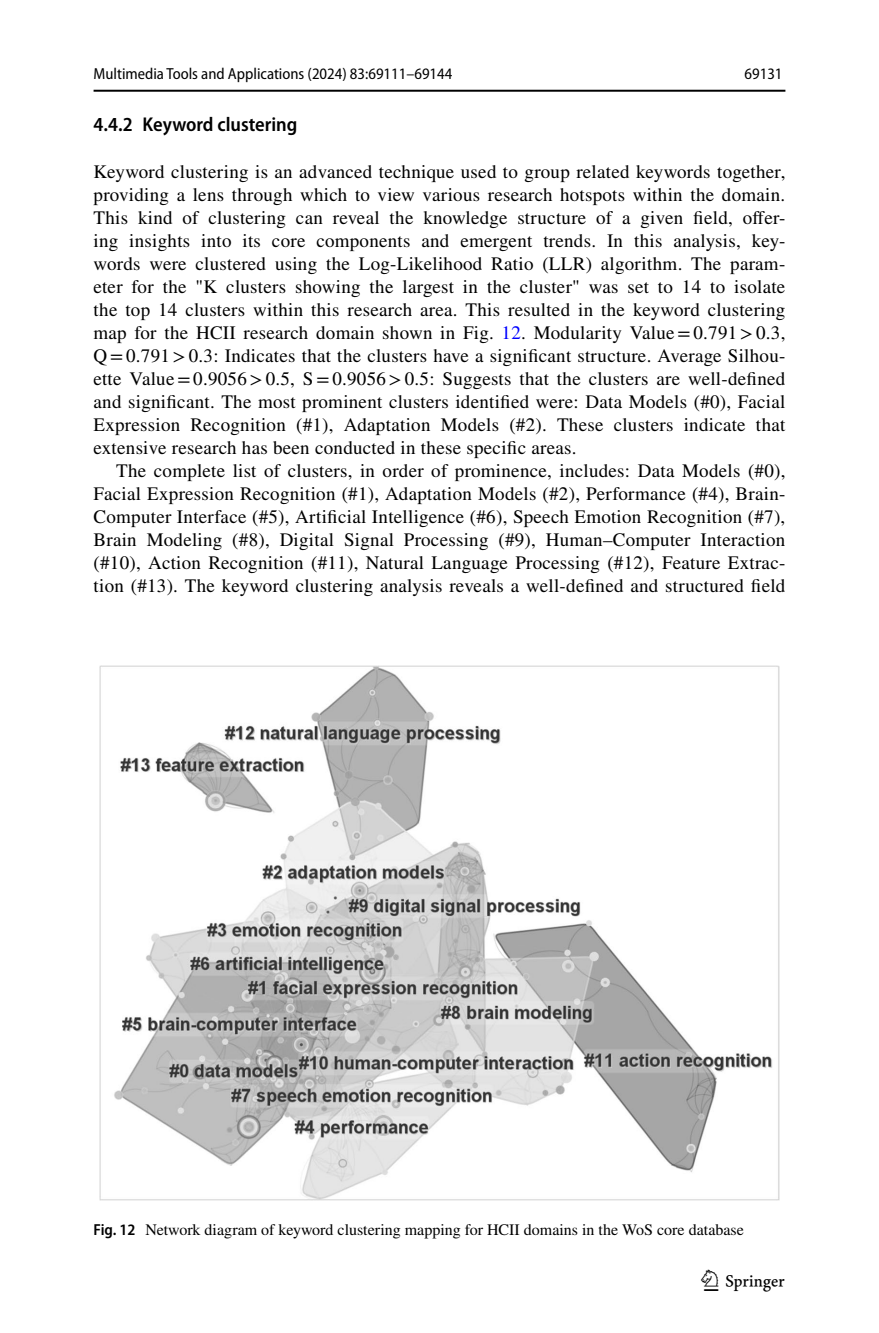
<style>
.page{position:relative;width:879px;height:1333px;background:#fff}
.page>*{position:absolute;margin:0;border:0;box-sizing:border-box;transform-origin:0 0}
.t1{font:30px "Springnew Regular 5";color:#000}
.t2{font:600 semi-condensed 20px "Myriad Pro";color:#000}
.t3{font:19px/23px "STIX";letter-spacing:.015em;color:#000;text-align:justify}
.t4{font:16px "STIX";color:#000}
.t5{font:semi-condensed 16px "Myriad Pro";color:#000}
.s1{color:#00f}
.s2{font-family:"Myriad Pro";font-weight:600;font-stretch:semi-condensed}
</style>
<div class="page">
<hr style="left:94px;top:90px;width:691px;height:2px;background:#000">
<img style="left:99px;top:665px;width:681px;height:535px">
<p class="t5" style="left:94px;top:65px;width:360px">Multimedia Tools and Applications (2024) 83:69111–69144</p>
<p class="t5" style="left:744px;top:65px;width:39px">69131</p>
<p class="t2" style="left:94px;top:113px;width:205px">4.4.2 Keyword clustering</p>
<p class="t3" style="left:94px;top:161px;width:693px">Keyword clustering is an advanced technique used to group related keywords together, providing a lens through which to view various research hotspots within the domain.<br>This kind of clustering can reveal the knowledge structure of a given field, offer&shy;ing insights into its core components and emergent trends. In this analysis, key&shy;words were clustered using the Log-Likelihood Ratio (LLR) algorithm. The param&shy;eter for the "K clusters showing the largest in the cluster" was set to 14 to isolate the top 14 clusters within this research area. This resulted in the keyword clustering map for the HCII research domain shown in Fig. <span class="s1">12</span>. Modularity Value=0.791&gt;0.3, Q =0.791&gt;0.3: Indicates that the clusters have a significant structure. Average Silhou&shy;ette Value=0.9056&gt;0.5, S=0.9056&gt;0.5: Suggests that the clusters are well-defined and significant. The most prominent clusters identified were: Data Models (#0), Facial Expression Recognition (#1), Adaptation Models (#2). These clusters indicate that extensive research has been conducted in these specific areas.</p>
<p class="t3" style="left:94px;top:460px;width:693px;text-indent:23px">The complete list of clusters, in order of prominence, includes: Data Models (#0), Facial Expression Recognition (#1), Adaptation Models (#2), Performance (#4), Brain-Computer Interface (#5), Artificial Intelligence (#6), Speech Emotion Recognition (#7), Brain Modeling (#8), Digital Signal Processing (#9), Human–Computer Interaction (#10), Action Recognition (#11), Natural Language Processing (#12), Feature Extrac&shy;tion (#13). The keyword clustering analysis reveals a well-defined and structured field</p>
<p class="t4" style="left:94px;top:1218px;width:652px"><span class="s2">Fig. 12</span> Network diagram of keyword clustering mapping for HCII domains in the WoS core database</p>
<h1 class="t1" style="left:704px;top:1269px;width:83px">1 3</h1>
</div>
